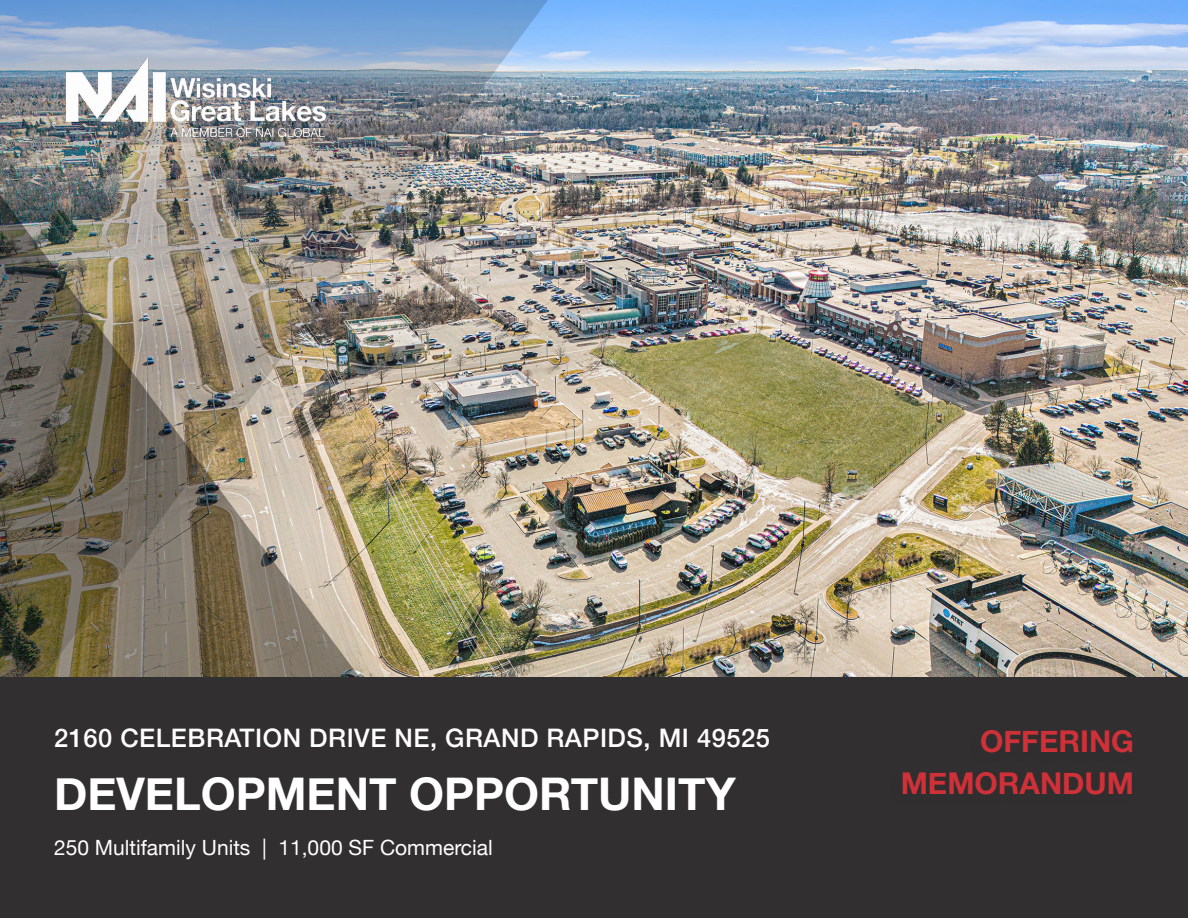
<style>
.page{position:relative;width:1188px;height:918px;background:#fff}
.page>*{position:absolute;margin:0;border:0;box-sizing:border-box;transform-origin:0 0}
.t1{font:700 45px "Helvetica Neue";color:#fff}
.t2{font:700 30px/42px "Helvetica Neue";color:#cf3139;text-align:right}
.t3{font:500 25.5px "Helvetica Neue";letter-spacing:.02em;color:#fff}
.t4{font:21px "Helvetica Neue";color:#fff}
</style>
<div class="page">
<img style="left:568px;top:0;width:620px;height:677px">
<img style="left:0;top:0;width:568px;height:677px">
<div style="left:0;top:677px;width:1188px;height:241px;background:#312f30"></div>
<img style="left:54px;top:54px;width:280px;height:92px">
<p class="t3" style="left:54px;top:718px;width:718px">2160 CELEBRATION DRIVE NE, GRAND RAPIDS, MI 49525</p>
<p class="t1" style="left:54px;top:759px;width:683px">DEVELOPMENT OPPORTUNITY</p>
<p class="t4" style="left:54px;top:832px;width:440px">250 Multifamily Units | 11,000 SF Commercial</p>
<p class="t2" style="left:901px;top:721px;width:235px">OFFERING<br>MEMORANDUM</p>
</div>
